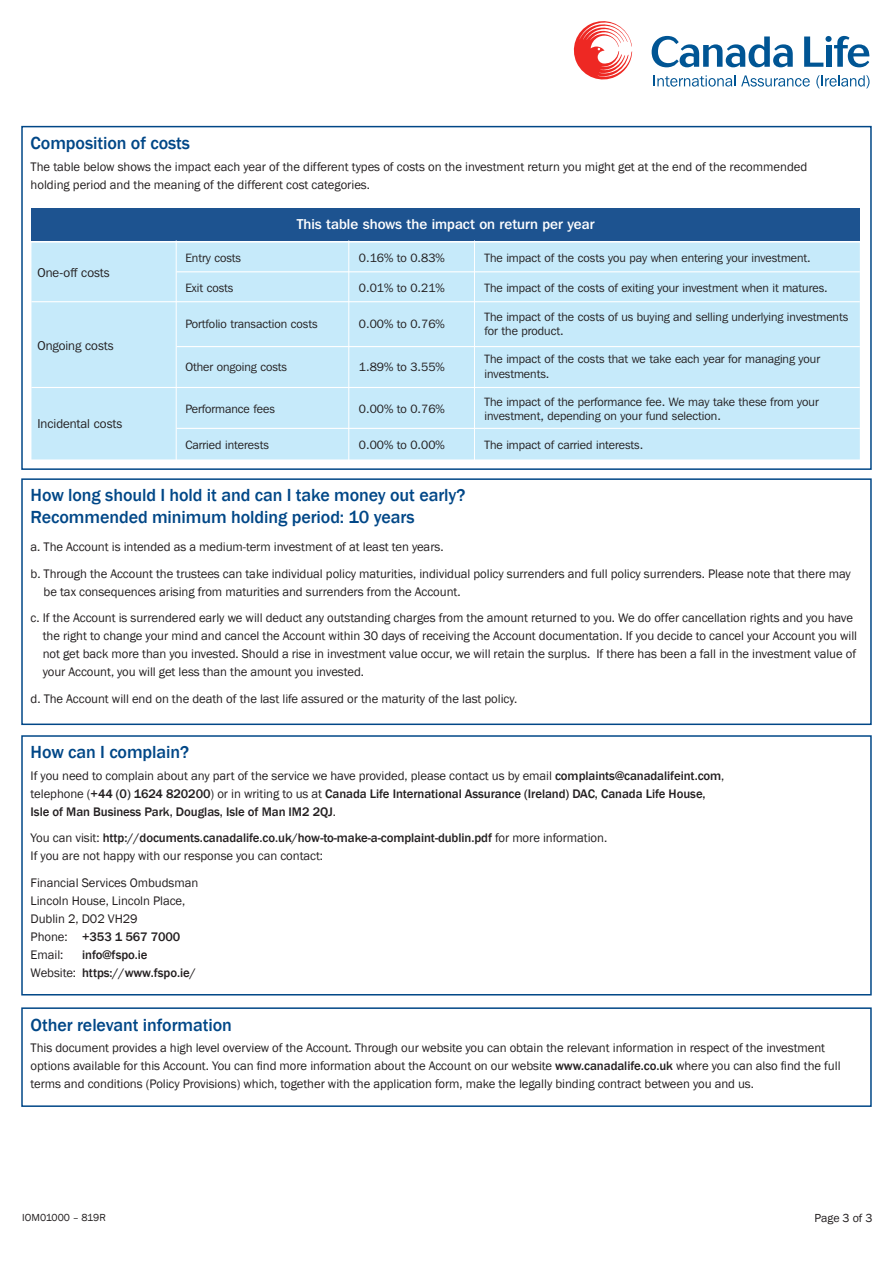
<style>
.page{position:relative;width:893px;height:1263px;background:#fff}
.page>*{position:absolute;margin:0;border:0;box-sizing:border-box;transform-origin:0 0}
.Product_title{font:500 18px "Franklin Gothic";letter-spacing:-.005em;color:#014787}
.t1{font:500 14.25px "Franklin Gothic IT Cby BT";letter-spacing:.005em;color:#fff}
.Product_Copy_Space_a{font:12.75px/18px "Franklin Gothic";letter-spacing:-.005em;color:#231f20}
.Product_Copy_Space_a-2{font:500 12.75px/18px "Franklin Gothic";letter-spacing:-.005em;color:#231f20}
.t2{font:12.75px "Franklin Gothic IT Cby BT";color:#231f20}
.t3{font:12px/14.4px "Franklin Gothic IT Cby BT";color:#231f20}
.t4{font:12px "Franklin Gothic";color:#231f20}
.t5{font:10.5px "Franklin Gothic";color:#231f20}
.s1{font-weight:400}
.s2{font-weight:500}
</style>
<div class="page">
<div style="left:21px;top:126px;width:851px;height:344px;border:2px solid #014787"></div>
<div style="left:21px;top:735px;width:851px;height:260px;border:2px solid #014787"></div>
<div style="left:21px;top:1007px;width:851px;height:100px;border:2px solid #014787"></div>
<div style="left:21px;top:478px;width:851px;height:247px;border:2px solid #014787"></div>
<div style="left:31px;top:208px;width:829px;height:32px;background:#1d5390"></div>
<div style="left:31px;top:243px;width:829px;height:216px;background:#c6eafa"></div>
<hr style="left:177px;top:271px;width:683px;height:1px;background:#fff">
<hr style="left:177px;top:346px;width:683px;height:1px;background:#fff">
<hr style="left:31px;top:301px;width:829px;height:1px;background:#fff">
<hr style="left:31px;top:387px;width:829px;height:1px;background:#fff">
<hr style="left:177px;top:428px;width:683px;height:1px;background:#fff">
<hr style="left:176px;top:240px;width:1px;height:225px;background:#fff">
<hr style="left:348px;top:240px;width:1px;height:225px;background:#fff">
<hr style="left:474px;top:240px;width:1px;height:225px;background:#fff">
<svg style="left:804px;top:37px;width:19px;height:30px"></svg>
<svg style="left:652px;top:36px;width:141px;height:31px"></svg>
<svg style="left:834px;top:36px;width:35px;height:31px"></svg>
<div style="left:826px;top:45px;width:5px;height:22px;background:#005594"></div>
<div style="left:825px;top:36px;width:7px;height:6px;background:#005594;border-radius:50%"></div>
<svg style="left:573px;top:21px;width:59px;height:59px"></svg>
<svg style="left:654px;top:75px;width:81px;height:12px"></svg>
<svg style="left:741px;top:75px;width:69px;height:12px"></svg>
<svg style="left:816px;top:75px;width:53px;height:13px"></svg>
<p class="Product_title" style="left:31px;top:132px;width:161px">Composition of costs</p>
<p class="Product_Copy_Space_a" style="left:31px;top:158px;width:778px">The table below shows the impact each year of the different types of costs on the investment return you might get at the end of the recommended holding period and the meaning of the different cost categories.</p>
<p class="t2" style="left:37px;top:265px;width:74px">One-off costs</p>
<p class="t2" style="left:37px;top:337px;width:78px">Ongoing costs</p>
<p class="t2" style="left:37px;top:416px;width:86px">Incidental costs</p>
<p class="t1" style="left:297px;top:215px;width:299px">This table shows the impact on return per year</p>
<p class="t3" style="left:185px;top:250px;width:57px">Entry costs</p>
<p class="t3" style="left:359px;top:250px;width:87px">0.16% to 0.83%</p>
<p class="t3" style="left:485px;top:250px;width:328px">The impact of the costs you pay when entering your investment.</p>
<p class="t3" style="left:185px;top:280px;width:49px">Exit costs</p>
<p class="t3" style="left:359px;top:280px;width:87px">0.01% to 0.21%</p>
<p class="t3" style="left:485px;top:280px;width:345px">The impact of the costs of exiting your investment when it matures.</p>
<p class="t3" style="left:185px;top:316px;width:134px">Portfolio transaction costs</p>
<p class="t3" style="left:359px;top:316px;width:87px">0.00% to 0.76%</p>
<p class="t3" style="left:485px;top:309px;width:365px">The impact of the costs of us buying and selling underlying investments for the product.</p>
<p class="t3" style="left:185px;top:359px;width:103px">Other ongoing costs</p>
<p class="t3" style="left:359px;top:359px;width:87px">1.89% to 3.55%</p>
<p class="t3" style="left:485px;top:352px;width:337px">The impact of the costs that we take each year for managing your investments.</p>
<p class="t3" style="left:185px;top:401px;width:91px">Performance fees</p>
<p class="t3" style="left:359px;top:401px;width:87px">0.00% to 0.76%</p>
<p class="t3" style="left:485px;top:394px;width:336px">The impact of the performance fee. We may take these from your investment, depending on your fund selection.</p>
<p class="t3" style="left:185px;top:438px;width:85px">Carried interests</p>
<p class="t3" style="left:359px;top:438px;width:87px">0.00% to 0.00%</p>
<p class="t3" style="left:485px;top:438px;width:160px">The impact of carried interests.</p>
<p class="Product_title" style="left:31px;top:484px;width:436px">How long should I hold it and can I take money out early?</p>
<p class="Product_title" style="left:31px;top:506px;width:386px">Recommended minimum holding period: 10 years</p>
<p class="Product_Copy_Space_a" style="left:31px;top:538px;width:414px">a. The Account is intended as a medium-term investment of at least ten years.</p>
<p class="Product_Copy_Space_a" style="left:44px;top:565px;width:809px;text-indent:-13px">b. Through the Account the trustees can take individual policy maturities, individual policy surrenders and full policy surrenders. Please note that there may be tax consequences arising from maturities and surrenders from the Account.</p>
<p class="Product_Copy_Space_a" style="left:43px;top:609px;width:816px;text-indent:-12px">c. If the Account is surrendered early we will deduct any outstanding charges from the amount returned to you. We do offer cancellation rights and you have the right to change your mind and cancel the Account within 30 days of receiving the Account documentation. If you decide to cancel your Account you will not get back more than you invested. Should a rise in investment value occur, we will retain the surplus. If there has been a fall in the investment value of your Account, you will get less than the amount you invested.</p>
<p class="Product_Copy_Space_a" style="left:31px;top:690px;width:488px">d. The Account will end on the death of the last life assured or the maturity of the last policy.</p>
<p class="Product_title" style="left:31px;top:741px;width:160px">How can I complain?</p>
<p class="Product_Copy_Space_a-2" style="left:31px;top:767px;width:695px"><span class="s1">If you need to complain about any part of the service we have provided, please contact us by email</span> complaints@canadalifeint.com<span class="s1">, telephone (</span>+44 (0) 1624 820200<span class="s1">) or in writing to us at</span> Canada Life International Assurance (Ireland) DAC, Canada Life House,<br>Isle of Man Business Park, Douglas, Isle of Man IM2 2QJ<span class="s1">.</span></p>
<p class="Product_Copy_Space_a" style="left:31px;top:829px;width:578px">You can visit: <span class="s2">http://documents.canadalife.co.uk/how-to-make-a-complaint-dublin.pdf</span> for more information.<br>If you are not happy with our response you can contact:</p>
<p class="Product_Copy_Space_a" style="left:31px;top:874px;width:169px">Financial Services Ombudsman</p>
<p class="Product_Copy_Space_a" style="left:31px;top:892px;width:156px">Lincoln House, Lincoln Place,</p>
<p class="Product_Copy_Space_a" style="left:31px;top:910px;width:109px">Dublin 2, D02 VH29</p>
<p class="Product_Copy_Space_a-2" style="left:31px;top:928px;width:151px"><span class="s1">Phone:</span> +353 1 567 7000</p>
<p class="Product_Copy_Space_a" style="left:31px;top:946px;width:34px">Email:</p>
<p class="Product_Copy_Space_a-2" style="left:82px;top:946px;width:67px">info@fspo.ie</p>
<p class="Product_Copy_Space_a-2" style="left:31px;top:964px;width:167px"><span class="s1">Website:</span> https://www.fspo.ie/</p>
<p class="Product_title" style="left:31px;top:1014px;width:203px">Other relevant information</p>
<p class="Product_Copy_Space_a" style="left:31px;top:1039px;width:811px">This document provides a high level overview of the Account. Through our website you can obtain the relevant information in respect of the investment options available for this Account. You can find more information about the Account on our website <span class="s2">www.canadalife.co.uk</span> where you can also find the full terms and conditions (Policy Provisions) which, together with the application form, make the legally binding contract between you and us.</p>
<p class="t5" style="left:22px;top:1211px;width:85px">IOM01000 – 819R</p>
<p class="t4" style="left:814px;top:1210px;width:60px">Page 3 of 3</p>
</div>
